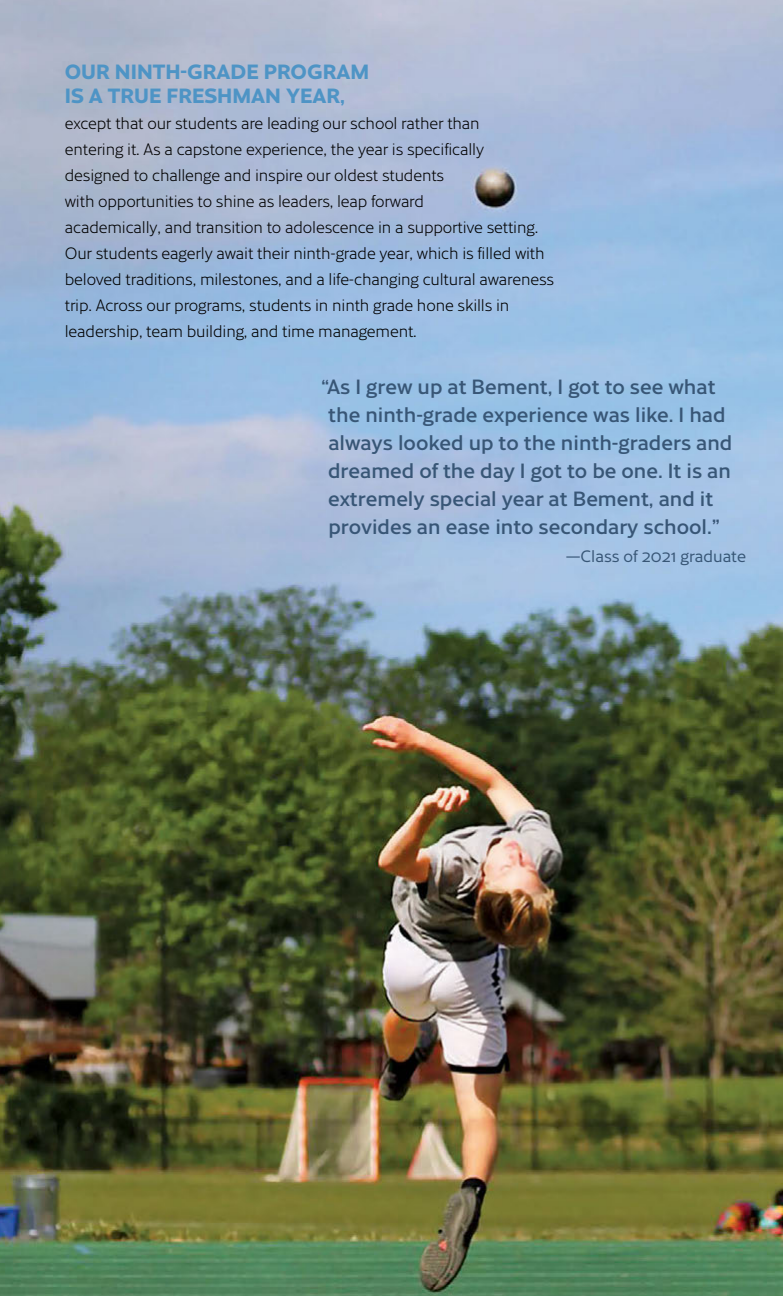
<style>
.page{position:relative;width:783px;height:1296px;background:#fff}
.page>*{position:absolute;margin:0;border:0;box-sizing:border-box;transform-origin:0 0}
.t1{font:500 20px/28px "Cresta";color:#385676}
.t2{font:700 20px/24px "Cresta";color:#4e94c5}
.t3{font:300 16px/26px "Cresta";letter-spacing:-.01em;color:#000}
.t4{font:16px "Cresta";color:#385676}
</style>
<div class="page">
<img style="left:0;top:0;width:783px;height:1296px">
<p class="t2" style="left:65px;top:57px;width:306px">OUR NINTH-GRADE PROGRAM<br>IS A TRUE FRESHMAN YEAR,</p>
<p class="t3" style="left:65px;top:109px;width:491px">except that our students are leading our school rather than<br>entering it. As a capstone experience, the year is specifically<br>designed to challenge and inspire our oldest students<br>with opportunities to shine as leaders, leap forward<br>academically, and transition to adolescence in a supportive setting.<br>Our students eagerly await their ninth-grade year, which is filled with beloved traditions, milestones, and a life-changing cultural awareness trip. Across our programs, students in ninth grade hone skills in leadership, team building, and time management.</p>
<p class="t1" style="left:328px;top:371px;width:406px;text-indent:-7px">“As I grew up at Bement, I got to see what the ninth-grade experience was like. I had always looked up to the ninth-graders and dreamed of the day I got to be one. It is an extremely special year at Bement, and it provides an ease into secondary school.”</p>
<p class="t4" style="left:566px;top:544px;width:182px">—Class of 2021 graduate</p>
</div>
